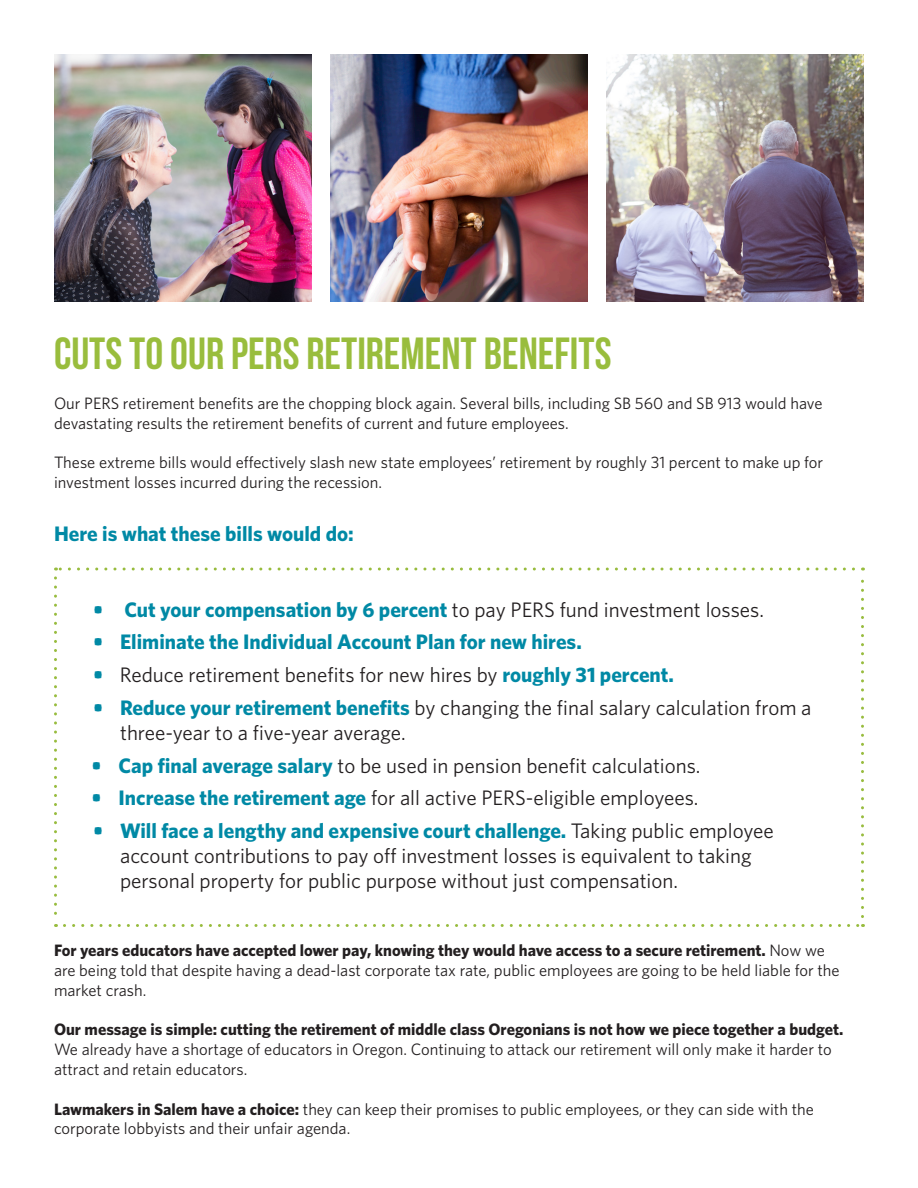
<style>
.page{position:relative;width:918px;height:1188px;background:#fff}
.page>*{position:absolute;margin:0;border:0;box-sizing:border-box;transform-origin:0 0}
.t1{font:45px "Bebas Neue";color:#99bd3d}
.t2{font:21px/25.2px "Whitney";color:#231f20}
.t3{font:700 21px "Whitney";color:#0089a5}
.t4{font:16.5px/19.8px "Whitney";color:#231f20}
.s1{font-weight:400;color:#231f20}
.s2{font-weight:700;color:#0089a5}
.s3{font-weight:700}
</style>
<div class="page">
<img style="left:607px;top:54px;width:257px;height:248px">
<svg style="left:54px;top:578px;width:3px;height:349px"></svg>
<svg style="left:64px;top:924px;width:799px;height:3px"></svg>
<svg style="left:861px;top:568px;width:3px;height:349px"></svg>
<svg style="left:56px;top:568px;width:798px;height:3px"></svg>
<img style="left:54px;top:54px;width:257px;height:248px">
<img style="left:330px;top:54px;width:258px;height:248px">
<p class="t1" style="left:54px;top:329px;width:559px">CUTS TO OUR PERS RETIREMENT BENEFITS</p>
<p class="t4" style="left:54px;top:393px;width:770px">Our PERS retirement benefits are the chopping block again. Several bills, including SB 560 and SB 913 would have devastating results the retirement benefits of current and future employees.</p>
<p class="t4" style="left:54px;top:452px;width:771px">These extreme bills would effectively slash new state employees’ retirement by roughly 31 percent to make up for investment losses incurred during the recession.</p>
<p class="t3" style="left:54px;top:519px;width:301px">Here is what these bills would do:</p>
<p class="t3" style="left:93px;top:595px;width:672px">• Cut your compensation by 6 percent <span class="s1">to pay PERS fund investment losses.</span></p>
<p class="t3" style="left:93px;top:628px;width:490px">• Eliminate the Individual Account Plan for new hires.</p>
<p class="t2" style="left:93px;top:662px;width:582px"><span class="s2">•</span> Reduce retirement benefits for new hires by <span class="s2">roughly 31 percent.</span></p>
<p class="t2" style="left:120px;top:694px;width:693px;text-indent:-27px"><span class="s2">• Reduce your retirement benefits</span> by changing the final salary calculation from a three-year to a five-year average.</p>
<p class="t2" style="left:92px;top:752px;width:611px"><span class="s2">• Cap final average salary</span> to be used in pension benefit calculations.</p>
<p class="t2" style="left:92px;top:785px;width:608px"><span class="s2">• Increase the retirement age</span> for all active PERS-eligible employees.</p>
<p class="t2" style="left:120px;top:818px;width:655px;text-indent:-27px"><span class="s2">• Will face a lengthy and expensive court challenge.</span> Taking public employee account contributions to pay off investment losses is equivalent to taking personal property for public purpose without just compensation.</p>
<p class="t4" style="left:54px;top:940px;width:787px"><span class="s3">For years educators have accepted lower pay, knowing they would have access to a secure retirement.</span> Now we are being told that despite having a dead-last corporate tax rate, public employees are going to be held liable for the market crash.</p>
<p class="t4" style="left:54px;top:1019px;width:791px"><span class="s3">Our message is simple: cutting the retirement of middle class Oregonians is not how we piece together a budget.<br></span>We already have a shortage of educators in Oregon. Continuing to attack our retirement will only make it harder to attract and retain educators.</p>
<p class="t4" style="left:54px;top:1099px;width:761px"><span class="s3">Lawmakers in Salem have a choice:</span> they can keep their promises to public employees, or they can side with the corporate lobbyists and their unfair agenda.</p>
</div>
